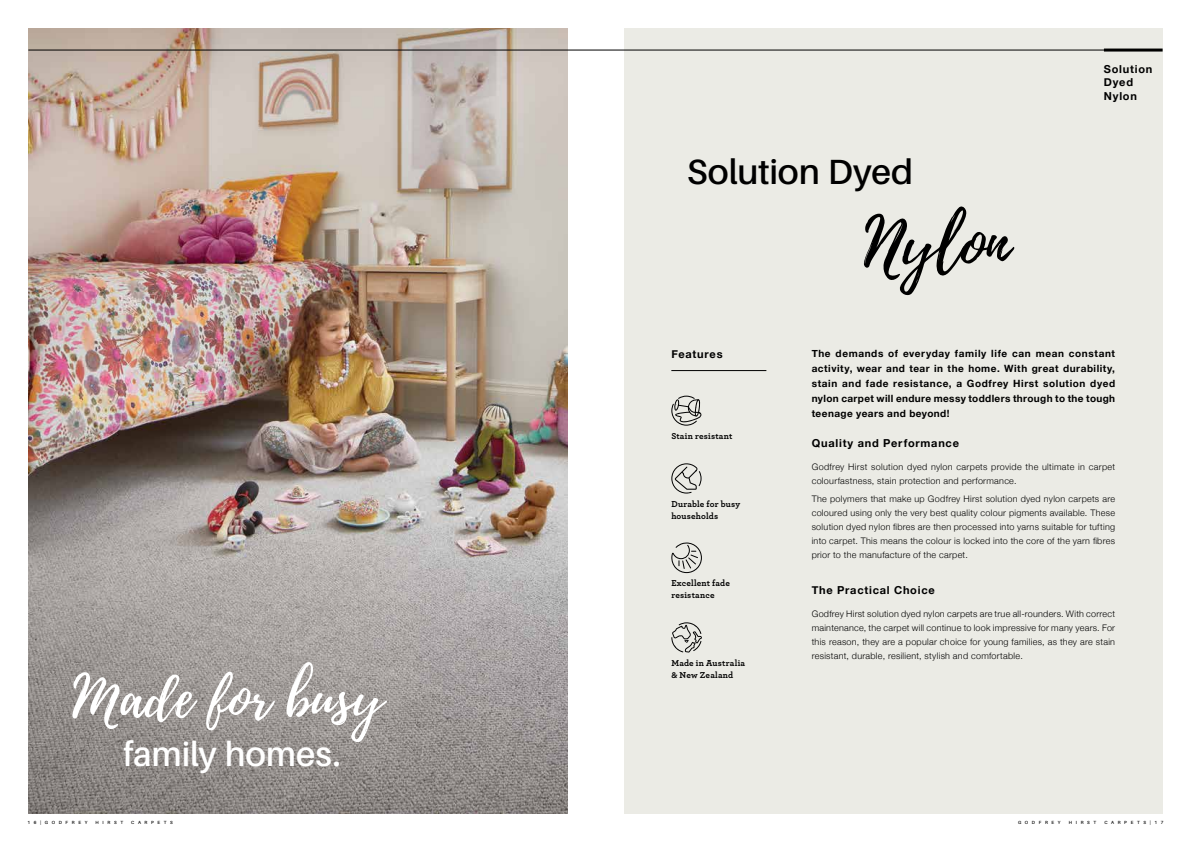
<style>
.page{position:relative;width:1191px;height:842px;background:#fff}
.page>*{position:absolute;margin:0;border:0;box-sizing:border-box;transform-origin:0 0}
.t1{font:67px "Playlist Script";color:#000}
.t2{font:57.6px "Playlist Script";color:#fff}
.t3{font:600 35px "Aileron";letter-spacing:-.005em;color:#000}
.t4{font:600 34.4px "Aileron";letter-spacing:-.005em;color:#fff}
.t5{font:700 11px/13.2px "Helvetica Neue";letter-spacing:.07em;color:#000}
.t6{font:700 10px/15px "Helvetica Neue";letter-spacing:.035em;color:#000;text-align:justify}
.t7{font:300 9px/14px "Helvetica Neue";letter-spacing:.03em;color:#000;text-align:justify}
.t8{font:700 9px/12px "Archer";letter-spacing:.02em;color:#000}
.t9{font:600 4.5px "Aileron";letter-spacing:.81em;color:#000}
</style>
<div class="page">
<img style="left:28px;top:28px;width:539px;height:786px">
<div style="left:624px;top:28px;width:538px;height:786px;background:#ebebe5"></div>
<svg style="left:671px;top:396px;width:30px;height:30px"></svg>
<svg style="left:671px;top:463px;width:30px;height:30px"></svg>
<svg style="left:671px;top:542px;width:31px;height:31px"></svg>
<svg style="left:671px;top:622px;width:31px;height:30px"></svg>
<hr style="left:671px;top:370px;width:95px;height:1px;background:#000">
<hr style="left:28px;top:50px;width:1099px;height:1px;background:#000">
<hr style="left:1104px;top:49px;width:58px;height:3px;background:#000">
<h2 class="t2" style="left:72px;top:656px;width:312px">Made for busy</h2>
<h3 class="t4" style="left:123px;top:735px;width:219px">family homes.</h3>
<h3 class="t3" style="left:686px;top:153px;width:228px">Solution Dyed</h3>
<h1 class="t1" style="left:864px;top:195px;width:147px">Nylon</h1>
<p class="t5" style="left:1104px;top:62px;width:50px">Solution<br>Dyed<br>Nylon</p>
<p class="t5" style="left:671px;top:347px;width:53px">Features</p>
<p class="t8" style="left:671px;top:429px;width:63px">Stain resistant</p>
<p class="t8" style="left:671px;top:497px;width:71px">Durable for busy households</p>
<p class="t8" style="left:671px;top:577px;width:60px">Excellent fade resistance</p>
<p class="t8" style="left:671px;top:657px;width:75px">Made in Australia &amp; New Zealand</p>
<p class="t6" style="left:811px;top:346px;width:305px">The demands of everyday family life can mean constant activity, wear and tear in the home. With great durability, stain and fade resistance, a Godfrey Hirst solution dyed nylon carpet will endure messy toddlers through to the tough teenage years and beyond!</p>
<p class="t5" style="left:811px;top:437px;width:149px">Quality and Performance</p>
<p class="t7" style="left:811px;top:459px;width:305px">Godfrey Hirst solution dyed nylon carpets provide the ultimate in carpet colourfastness, stain protection and performance.</p>
<p class="t7" style="left:811px;top:492px;width:305px">The polymers that make up Godfrey Hirst solution dyed nylon carpets are coloured using only the very best quality colour pigments available. These solution dyed nylon fibres are then processed into yarns suitable for tufting into carpet. This means the colour is locked into the core of the yarn fibres prior to the manufacture of the carpet.</p>
<p class="t5" style="left:811px;top:583px;width:125px">The Practical Choice</p>
<p class="t7" style="left:811px;top:606px;width:305px">Godfrey Hirst solution dyed nylon carpets are true all-rounders. With correct maintenance, the carpet will continue to look impressive for many years. For this reason, they are a popular choice for young families, as they are stain resistant, durable, resilient, stylish and comfortable.</p>
<p class="t9" style="left:27px;top:820px;width:62px">16|GODFREY</p>
<p class="t9" style="left:96px;top:820px;width:29px">HIRST</p>
<p class="t9" style="left:131px;top:820px;width:43px">CARPETS</p>
<p class="t9" style="left:1018px;top:820px;width:44px">GODFREY</p>
<p class="t9" style="left:1068px;top:820px;width:29px">HIRST</p>
<p class="t9" style="left:1104px;top:820px;width:61px">CARPETS|17</p>
</div>
